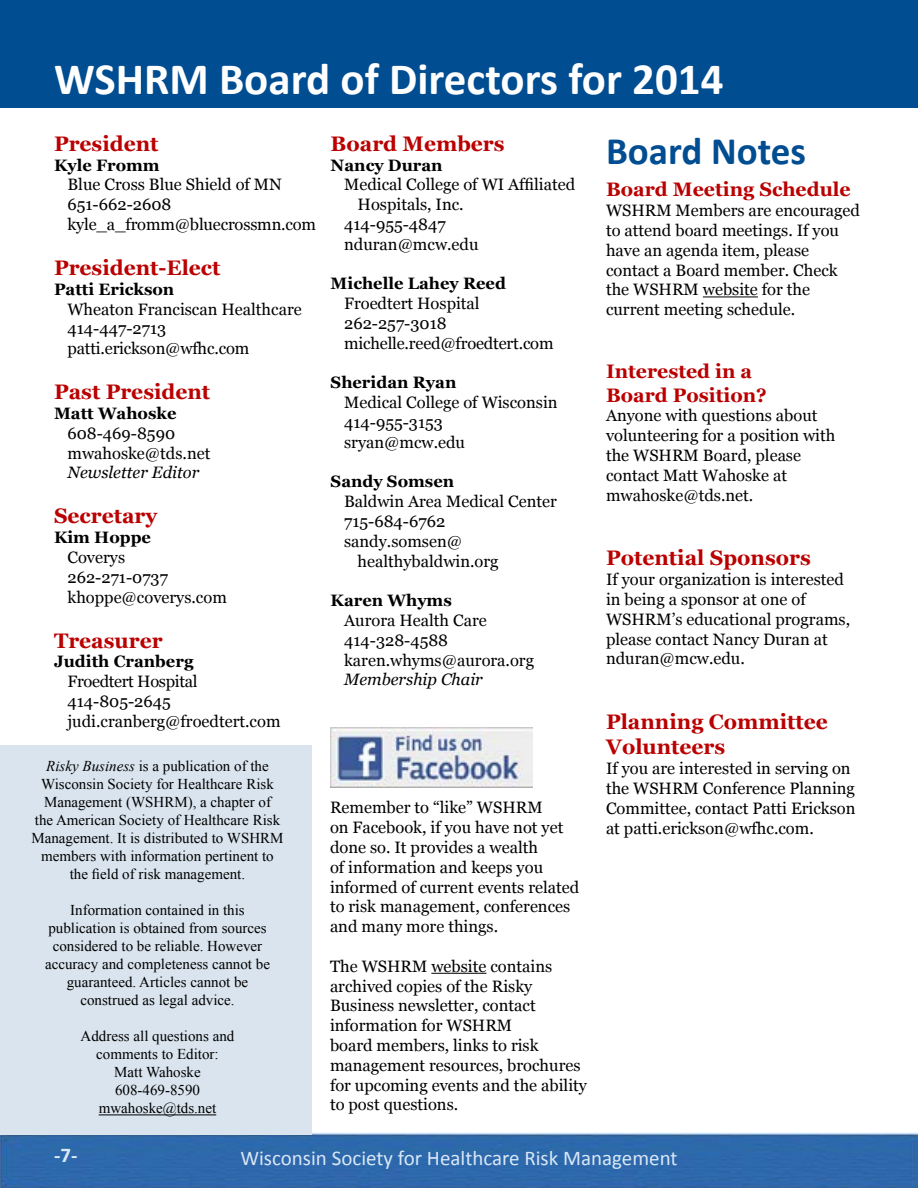
<style>
.page{position:relative;width:918px;height:1188px;background:#fff}
.page>*{position:absolute;margin:0;border:0;box-sizing:border-box;transform-origin:0 0}
.t1{font:700 45px "Calibri";color:#fff}
.t2{font:700 39px "Calibri";color:#004d91}
.t3{font:700 21px/25.2px "Georgia";color:#ba0000}
.t4{font:21px "Calibri";color:#d9e8f6}
.t5{font:700 21px "Calibri";color:#d9e8f6}
.t6{font:700 19.5px/23.4px "Georgia";color:#ba0000}
.t7{font:16.5px/19.8px "Georgia";color:#000}
.t8{font:700 16.5px "Georgia";color:#000}
.t9{font:italic 16.5px "Georgia";color:#000}
.t10{font:15px/18px "Times New Roman";color:#000;text-align:center}
.s1{font-style:italic}
</style>
<div class="page">
<img style="left:0;top:1133px;width:918px;height:55px">
<div style="left:0;top:745px;width:312px;height:390px;background:#d9e4ee"></div>
<hr style="left:99px;top:1115px;width:117px;height:1px;background:#000">
<div style="left:0;top:0;width:918px;height:108px;background:#004d91"></div>
<hr style="left:703px;top:297px;width:55px;height:1px;background:#000">
<hr style="left:431px;top:973px;width:55px;height:1px;background:#000">
<img style="left:330px;top:727px;width:202px;height:61px">
<h1 class="t1" style="left:54px;top:50px;width:671px">WSHRM Board of Directors for 2014</h1>
<p class="t3" style="left:54px;top:131px;width:106px">President</p>
<p class="t8" style="left:54px;top:154px;width:107px">Kyle Fromm</p>
<p class="t7" style="left:67px;top:175px;width:250px">Blue Cross Blue Shield of MN<br>651-662-2608 kyle_a_fromm@bluecrossmn.com</p>
<p class="t3" style="left:54px;top:255px;width:168px">President-Elect</p>
<p class="t8" style="left:54px;top:279px;width:122px">Patti Erickson</p>
<p class="t7" style="left:67px;top:299px;width:236px">Wheaton Franciscan Healthcare<br>414-447-2713 patti.erickson@wfhc.com</p>
<p class="t3" style="left:54px;top:379px;width:158px">Past President</p>
<p class="t8" style="left:54px;top:403px;width:124px">Matt Wahoske</p>
<p class="t7" style="left:67px;top:424px;width:144px">608-469-8590 mwahoske@tds.net</p>
<p class="t9" style="left:67px;top:462px;width:133px">Newsletter Editor</p>
<p class="t3" style="left:54px;top:504px;width:105px">Secretary</p>
<p class="t8" style="left:54px;top:527px;width:98px">Kim Hoppe</p>
<p class="t7" style="left:67px;top:548px;width:161px">Coverys<br>262-271-0737 khoppe@coverys.com</p>
<p class="t3" style="left:54px;top:628px;width:110px">Treasurer</p>
<p class="t8" style="left:54px;top:651px;width:141px">Judith Cranberg</p>
<p class="t7" style="left:67px;top:672px;width:215px">Froedtert Hospital<br>414-805-2645 judi.cranberg@froedtert.com</p>
<p class="t10" style="left:31px;top:757px;width:254px"><span class="s1">Risky Business</span> is a publication of the Wisconsin Society for Healthcare Risk Management (WSHRM), a chapter of<br>the American Society of Healthcare Risk Management. It is distributed to WSHRM members with information pertinent to the field of risk management.</p>
<p class="t10" style="left:45px;top:901px;width:226px">Information contained in this publication is obtained from sources considered to be reliable. However accuracy and completeness cannot be guaranteed. Articles cannot be construed as legal advice.</p>
<p class="t10" style="left:81px;top:1027px;width:155px">Address all questions and comments to Editor:<br>Matt Wahoske<br>608-469-8590 mwahoske@tds.net</p>
<p class="t3" style="left:331px;top:131px;width:176px">Board Members</p>
<p class="t8" style="left:331px;top:154px;width:114px">Nancy Duran</p>
<p class="t7" style="left:344px;top:175px;width:233px">Medical College of WI Affiliated</p>
<p class="t7" style="left:358px;top:195px;width:108px">Hospitals, Inc.</p>
<p class="t7" style="left:344px;top:215px;width:103px">414-955-4847</p>
<p class="t7" style="left:344px;top:235px;width:136px">nduran@mcw.edu</p>
<p class="t8" style="left:331px;top:273px;width:177px">Michelle Lahey Reed</p>
<p class="t7" style="left:344px;top:294px;width:211px">Froedtert Hospital<br>262-257-3018 michelle.reed@froedtert.com</p>
<p class="t8" style="left:331px;top:372px;width:127px">Sheridan Ryan</p>
<p class="t7" style="left:344px;top:393px;width:215px">Medical College of Wisconsin<br>414-955-3153 sryan@mcw.edu</p>
<p class="t8" style="left:331px;top:471px;width:125px">Sandy Somsen</p>
<p class="t7" style="left:344px;top:492px;width:214px">Baldwin Area Medical Center</p>
<p class="t7" style="left:344px;top:512px;width:103px">715-684-6762</p>
<p class="t7" style="left:344px;top:532px;width:119px">sandy.somsen@</p>
<p class="t7" style="left:358px;top:551px;width:143px">healthybaldwin.org</p>
<p class="t8" style="left:331px;top:590px;width:123px">Karen Whyms</p>
<p class="t7" style="left:344px;top:611px;width:192px">Aurora Health Care<br>414-328-4588 karen.whyms@aurora.org</p>
<p class="t9" style="left:344px;top:669px;width:140px">Membership Chair</p>
<p class="t7" style="left:330px;top:798px;width:251px">Remember to “like” WSHRM<br>on Facebook, if you have not yet done so. It provides a wealth<br>of information and keeps you informed of current events related to risk management, conferences and many more things.</p>
<p class="t7" style="left:330px;top:957px;width:258px">The WSHRM website contains archived copies of the Risky<br>Business newsletter, contact information for WSHRM<br>board members, links to risk management resources, brochures for upcoming events and the ability to post questions.</p>
<h2 class="t2" style="left:606px;top:126px;width:202px">Board Notes</h2>
<p class="t6" style="left:606px;top:178px;width:246px">Board Meeting Schedule</p>
<p class="t7" style="left:606px;top:201px;width:256px">WSHRM Members are encouraged to attend board meetings. If you have an agenda item, please contact a Board member. Check the WSHRM website for the current meeting schedule.</p>
<p class="t6" style="left:606px;top:360px;width:162px">Interested in a<br>Board Position?</p>
<p class="t7" style="left:606px;top:406px;width:231px">Anyone with questions about volunteering for a position with the WSHRM Board, please contact Matt Wahoske at mwahoske@tds.net.</p>
<p class="t3" style="left:606px;top:546px;width:206px">Potential Sponsors</p>
<p class="t7" style="left:606px;top:570px;width:246px">If your organization is interested in being a sponsor at one of<br>WSHRM’s educational programs, please contact Nancy Duran at nduran@mcw.edu.</p>
<p class="t3" style="left:606px;top:709px;width:223px">Planning Committee<br>Volunteers</p>
<p class="t7" style="left:606px;top:759px;width:251px">If you are interested in serving on the WSHRM Conference Planning<br>Committee, contact Patti Erickson at patti.erickson@wfhc.com.</p>
<p class="t5" style="left:54px;top:1142px;width:25px">-7-</p>
<p class="t4" style="left:240px;top:1145px;width:439px">Wisconsin Society for Healthcare Risk Management</p>
</div>
